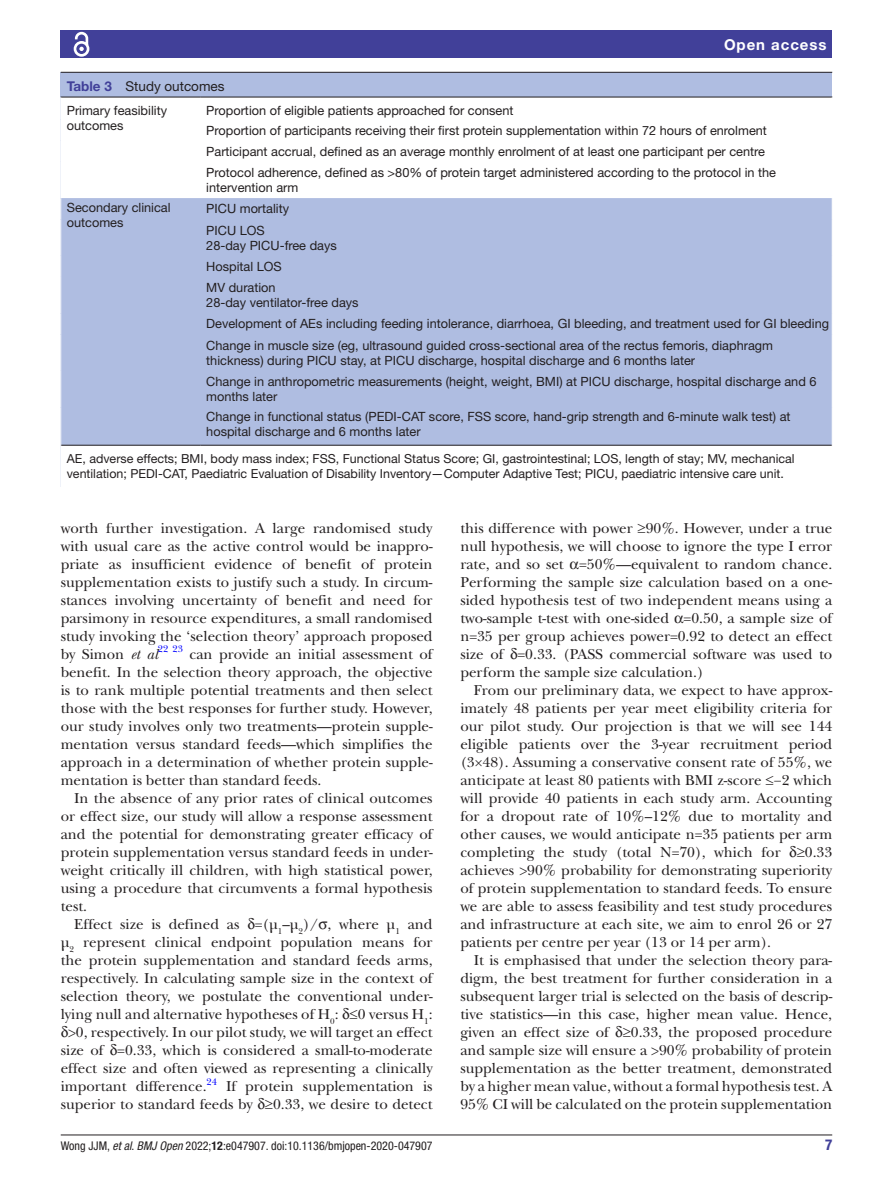
<style>
.page{position:relative;width:893px;height:1191px;background:#fff}
.page>*{position:absolute;margin:0;border:0;box-sizing:border-box;transform-origin:0 0}
.t1{font:15px/18px "New Baskerville";color:#231f20;text-align:justify}
.t2{font:700 15px "Helvetica Neue LT Std";letter-spacing:.065em;color:#fff}
.t3{font:700 condensed 15px "Helvetica Neue LT Std";color:#414099}
.t4{font:13.5px "Helvetica Neue LT Std";color:#231f20}
.t5{font:12.75px/21.1px "Helvetica Neue LT Std";color:#231f20}
.t6{font:12.45px/15px "Helvetica Neue LT Std";color:#231f20}
.t7{font:condensed 12px "Helvetica Neue LT Std";color:#231f20}
.t8{font:9.9px "New Baskerville";color:#00f}
.s1{font-weight:700;color:#414099}
.s2{font-style:italic}
.s3{font-weight:700}
</style>
<div class="page">
<hr style="left:61px;top:1134px;width:771px;height:1px;background:#231f20">
<div style="left:61px;top:31px;width:771px;height:27px;background:#414099"></div>
<svg style="left:73px;top:31px;width:17px;height:26px"></svg>
<div style="left:61px;top:73px;width:771px;height:414px;background:#afbde1"></div>
<hr style="left:61px;top:72px;width:771px;height:1px;background:#231f20">
<div style="left:61px;top:98px;width:771px;height:389px;background:#fff"></div>
<svg style="left:61px;top:198px;width:771px;height:247px"></svg>
<hr style="left:61px;top:97px;width:139px;height:1px;background:#231f20">
<hr style="left:200px;top:97px;width:632px;height:1px;background:#231f20">
<hr style="left:61px;top:445px;width:139px;height:1px;background:#231f20">
<hr style="left:200px;top:445px;width:632px;height:1px;background:#231f20">
<svg style="left:60px;top:97px;width:1px;height:65px"></svg>
<svg style="left:60px;top:198px;width:1px;height:21px"></svg>
<svg style="left:60px;top:256px;width:1px;height:21px"></svg>
<svg style="left:60px;top:313px;width:1px;height:21px"></svg>
<hr style="left:67px;top:477px;width:765px;height:2px;background:#fff">
<p class="t2" style="left:724px;top:35px;width:104px">Open access</p>
<p class="t4" style="left:67px;top:78px;width:159px"><span class="s1">Table 3</span> Study outcomes</p>
<p class="t5" style="left:67px;top:103px;width:102px;line-height:15.3px">Primary feasibility outcomes</p>
<p class="t5" style="left:206px;top:101px;width:562px;line-height:19.6px">Proportion of eligible patients approached for consent<br>Proportion of participants receiving their first protein supplementation within 72 hours of enrolment</p>
<p class="t5" style="left:206px;top:141px;width:571px">Participant accrual, defined as an average monthly enrolment of at least one participant per centre<br>Protocol adherence, defined as &gt;80% of protein target administered according to the protocol in the</p>
<p class="t5" style="left:206px;top:177px;width:94px">intervention arm</p>
<p class="t5" style="left:67px;top:199px;width:105px;line-height:15.3px">Secondary clinical outcomes</p>
<p class="t5" style="left:206px;top:198px;width:84px">PICU mortality<br>PICU LOS</p>
<p class="t5" style="left:206px;top:234px;width:132px">28-day PICU-free days<br>Hospital LOS<br>MV duration</p>
<p class="t5" style="left:206px;top:292px;width:624px">28-day ventilator-free days<br>Development of AEs including feeding intolerance, diarrhoea, GI bleeding, and treatment used for GI bleeding<br>Change in muscle size (eg, ultrasound guided cross-sectional area of the rectus femoris, diaphragm</p>
<p class="t5" style="left:206px;top:349px;width:612px">thickness) during PICU stay, at PICU discharge, hospital discharge and 6 months later<br>Change in anthropometric measurements (height, weight, BMI) at PICU discharge, hospital discharge and 6</p>
<p class="t5" style="left:206px;top:387px;width:586px;line-height:19.6px">months later<br>Change in functional status (PEDI-CAT score, FSS score, hand-grip strength and 6-minute walk test) at</p>
<p class="t5" style="left:206px;top:421px;width:216px">hospital discharge and 6 months later</p>
<p class="t6" style="left:67px;top:451px;width:729px">AE, adverse effects; BMI, body mass index; FSS, Functional Status Score; GI, gastrointestinal; LOS, length of stay; MV, mechanical ventilation; PEDI-CAT, Paediatric Evaluation of Disability Inventory—Computer Adaptive Test; PICU, paediatric intensive care unit.</p>
<p class="t1" style="left:61px;top:519px;width:373px">worth further investigation. A large randomised study with usual care as the active control would be inappro&shy;priate as insufficient evidence of benefit of protein supplementation exists to justify such a study. In circum&shy;stances involving uncertainty of benefit and need for parsimony in resource expenditures, a small randomised study invoking the ‘selection theory’ approach proposed by Simon <span class="s2">et al</span></p>
<p class="t8" style="left:158px;top:643px;width:27px">22 23</p>
<p class="t1" style="left:61px;top:645px;width:373px;text-indent:129px">can provide an initial assessment of benefit. In the selection theory approach, the objective is to rank multiple potential treatments and then select those with the best responses for further study. However, our study involves only two treatments—protein supple&shy;mentation versus standard feeds—which simplifies the approach in a determination of whether protein supple&shy;mentation is better than standard feeds.</p>
<p class="t1" style="left:61px;top:789px;width:373px;text-indent:14px">In the absence of any prior rates of clinical outcomes or effect size, our study will allow a response assessment and the potential for demonstrating greater efficacy of protein supplementation versus standard feeds in under&shy;weight critically ill children, with high statistical power, using a procedure that circumvents a formal hypothesis test.</p>
<p class="t1" style="left:74px;top:915px;width:360px">Effect size is defined as =(μ<sub>1</sub>–μ<sub>2</sub>)/ , where μ<sub>1</sub> and</p>
<p class="t1" style="left:61px;top:933px;width:373px">μ<sub>2</sub> represent clinical endpoint population means for</p>
<p class="t1" style="left:61px;top:951px;width:373px">the protein supplementation and standard feeds arms,</p>
<p class="t1" style="left:61px;top:969px;width:373px">respectively. In calculating sample size in the context of</p>
<p class="t1" style="left:61px;top:987px;width:373px">selection theory, we postulate the conventional under-</p>
<p class="t1" style="left:61px;top:1005px;width:373px">lying null and alternative hypotheses of H<sub>0</sub>: ≤0 versus H<sub>1</sub>:</p>
<p class="t1" style="left:68px;top:1023px;width:366px">&gt;0, respectively. In our pilot study, we will target an effect</p>
<p class="t1" style="left:61px;top:1041px;width:373px">size of =0.33, which is considered a small-to-moderate</p>
<p class="t1" style="left:61px;top:1059px;width:373px">effect size and often viewed as representing a clinically</p>
<p class="t1" style="left:61px;top:1077px;width:147px">important difference.</p>
<p class="t8" style="left:207px;top:1075px;width:12px">24</p>
<p class="t1" style="left:61px;top:1077px;width:373px;text-align:right">If protein supplementation is<br>superior to standard feeds by ≥0.33, we desire to detect</p>
<p class="t1" style="left:460px;top:519px;width:373px">this difference with power ≥90%. However, under a true null hypothesis, we will choose to ignore the type I error rate, and so set =50%—equivalent to random chance.<br>Performing the sample size calculation based on a one&shy;sided hypothesis test of two independent means using a two-sample t-test with one-sided =0.50, a sample size of n=35 per group achieves power=0.92 to detect an effect size of =0.33. (PASS commercial software was used to perform the sample size calculation.)</p>
<p class="t1" style="left:460px;top:681px;width:373px;text-indent:14px">From our preliminary data, we expect to have approx&shy;imately 48 patients per year meet eligibility criteria for our pilot study. Our projection is that we will see 144 eligible patients over the 3-year recruitment period (3×48). Assuming a conservative consent rate of 55%, we anticipate at least 80 patients with BMI z-score ≤−2 which will provide 40 patients in each study arm. Accounting for a dropout rate of 10%–12% due to mortality and other causes, we would anticipate n=35 patients per arm completing the study (total N=70), which for ≥0.33 achieves &gt;90% probability for demonstrating superiority of protein supplementation to standard feeds. To ensure we are able to assess feasibility and test study procedures and infrastructure at each site, we aim to enrol 26 or 27 patients per centre per year (13 or 14 per arm).</p>
<p class="t1" style="left:460px;top:951px;width:373px;text-indent:14px">It is emphasised that under the selection theory para&shy;digm, the best treatment for further consideration in a subsequent larger trial is selected on the basis of descrip&shy;tive statistics—in this case, higher mean value. Hence, given an effect size of ≥0.33, the proposed procedure and sample size will ensure a &gt;90% probability of protein supplementation as the better treatment, demonstrated by a higher mean value, without a formal hypothesis test. A 95% CI will be calculated on the protein supplementation</p>
<p class="t7" style="left:61px;top:1138px;width:373px">Wong JJM, <span class="s2">et al</span>. <span class="s2">BMJ Open</span> 2022;<span class="s3">12</span>:e047907. doi:10.1136/bmjopen-2020-047907</p>
<p class="t3" style="left:825px;top:1135px;width:9px">7</p>
</div>
